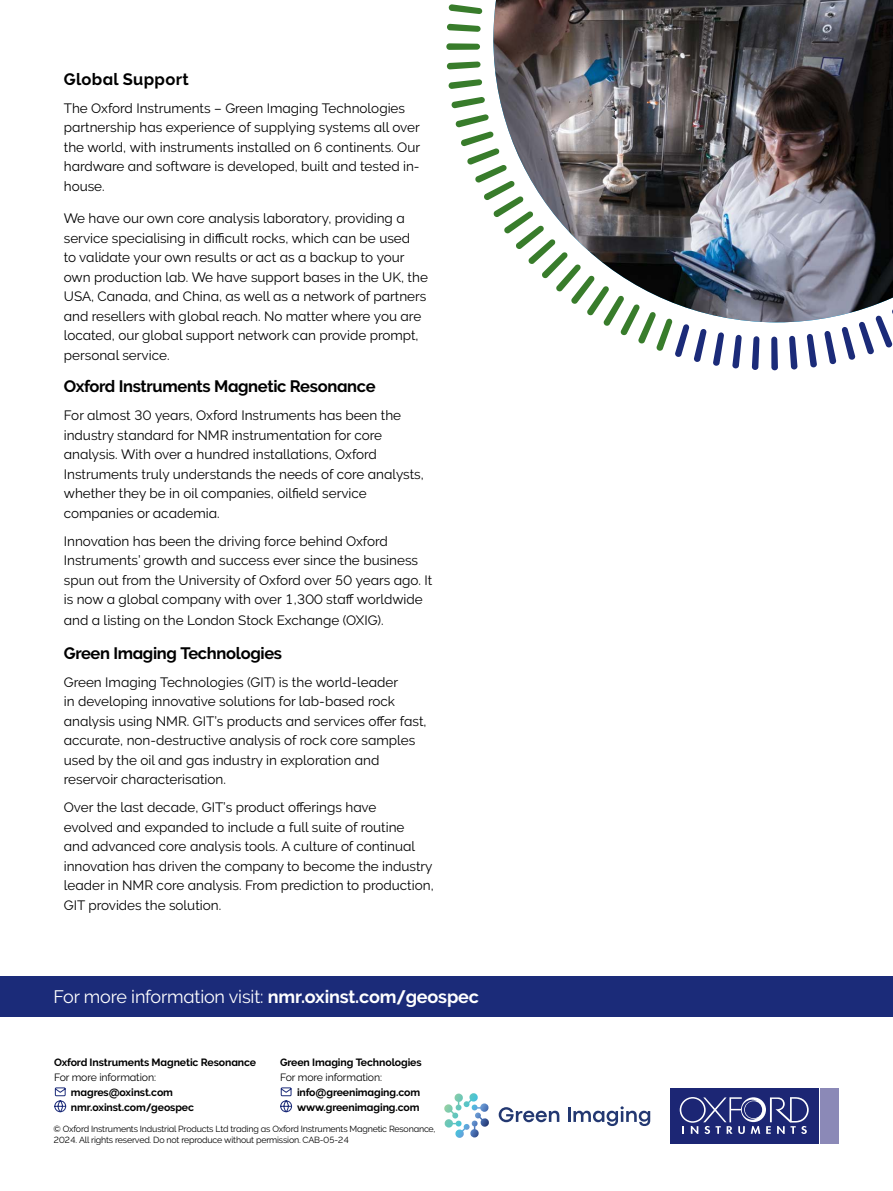
<style>
.page{position:relative;width:893px;height:1191px;background:#fff}
.page>*{position:absolute;margin:0;border:0;box-sizing:border-box;transform-origin:0 0}
.t1{font:18px "Oxford Raleway Regular";letter-spacing:-.01em;color:#fff}
.t2{font:16.5px "Oxford Raleway Bold";letter-spacing:-.02em;color:#000}
.t3{font:16.5px "Oxford Raleway Bold";letter-spacing:.02em;color:#000}
.t4{font:13.5px/19.5px "Oxford Raleway Regular";color:#000}
.t5{font:10.5px/15px "Oxford Raleway Bold";letter-spacing:-.01em;color:#000}
.t6{font:10.5px "Oxford Raleway Regular";letter-spacing:-.01em;color:#000}
.t7{font:8.85px/10.6px "Oxford Raleway Regular";letter-spacing:-.02em;color:#000}
.s1{font-family:"Oxford Raleway Bold"}
</style>
<div class="page">
<img style="left:493px;top:0;width:400px;height:322px">
<svg style="left:455px;top:114px;width:252px;height:248px"></svg>
<svg style="left:451px;top:97px;width:34px;height:11px"></svg>
<svg style="left:448px;top:79px;width:34px;height:10px"></svg>
<svg style="left:447px;top:61px;width:34px;height:9px"></svg>
<div style="left:446px;top:43px;width:34px;height:7px;background:#387c2b;border-radius:3px"></div>
<svg style="left:447px;top:24px;width:34px;height:8px"></svg>
<svg style="left:449px;top:4px;width:33px;height:10px"></svg>
<svg style="left:824px;top:308px;width:69px;height:56px"></svg>
<svg style="left:807px;top:334px;width:10px;height:33px"></svg>
<svg style="left:789px;top:336px;width:9px;height:34px"></svg>
<svg style="left:771px;top:337px;width:7px;height:33px"></svg>
<svg style="left:752px;top:336px;width:7px;height:34px"></svg>
<svg style="left:732px;top:335px;width:10px;height:33px"></svg>
<svg style="left:713px;top:332px;width:11px;height:34px"></svg>
<div style="left:0;top:976px;width:893px;height:40px;background:#1b2b79"></div>
<svg style="left:280px;top:1087px;width:12px;height:25px"></svg>
<svg style="left:54px;top:1087px;width:12px;height:25px"></svg>
<div style="left:668px;top:1086px;width:173px;height:59px;background:linear-gradient(to bottom,#1c2674,#1c2674)"></div>
<div style="left:670px;top:1087px;width:148px;height:56px;background:#1c2674"></div>
<div style="left:820px;top:1087px;width:19px;height:56px;background:#8b89b7"></div>
<svg style="left:679px;top:1097px;width:130px;height:37px"></svg>
<svg style="left:499px;top:1107px;width:60px;height:15px"></svg>
<svg style="left:568px;top:1106px;width:82px;height:20px"></svg>
<svg style="left:444px;top:1093px;width:45px;height:44px"></svg>
<p class="t3" style="left:64px;top:70px;width:126px">Global Support</p>
<p class="t4" style="left:64px;top:98px;width:358px">The Oxford Instruments – Green Imaging Technologies partnership has experience of supplying systems all over the world, with instruments installed on 6 continents. Our hardware and software is developed, built and tested in&shy;house.</p>
<p class="t4" style="left:64px;top:209px;width:366px">We have our own core analysis laboratory, providing a service specialising in difficult rocks, which can be used<br>to validate your own results or act as a backup to your own production lab. We have support bases in the UK, the USA, Canada, and China, as well as a network of partners and resellers with global reach. No matter where you are located, our global support network can provide prompt, personal service.</p>
<p class="t2" style="left:64px;top:377px;width:313px">Oxford Instruments Magnetic Resonance</p>
<p class="t4" style="left:64px;top:405px;width:362px">For almost 30 years, Oxford Instruments has been the industry standard for NMR instrumentation for core analysis. With over a hundred installations, Oxford Instruments truly understands the needs of core analysts, whether they be in oil companies, oilfield service companies or academia.</p>
<p class="t4" style="left:64px;top:531px;width:370px">Innovation has been the driving force behind Oxford Instruments’ growth and success ever since the business spun out from the University of Oxford over 50 years ago. It is now a global company with over 1,300 staff worldwide</p>
<p class="t4" style="left:64px;top:610px;width:321px">and a listing on the London Stock Exchange (OXIG).</p>
<p class="t2" style="left:64px;top:643px;width:220px">Green Imaging Technologies</p>
<p class="t4" style="left:64px;top:672px;width:364px">Green Imaging Technologies (GIT) is the world-leader<br>in developing innovative solutions for lab-based rock analysis using NMR. GIT’s products and services offer fast, accurate, non-destructive analysis of rock core samples used by the oil and gas industry in exploration and reservoir characterisation.</p>
<p class="t4" style="left:64px;top:798px;width:371px">Over the last decade, GIT’s product offerings have<br>evolved and expanded to include a full suite of routine<br>and advanced core analysis tools. A culture of continual innovation has driven the company to become the industry leader in NMR core analysis. From prediction to production, GIT provides the solution.</p>
<h1 class="t1" style="left:54px;top:985px;width:427px">For more information visit: <span class="s1">nmr.oxinst.com/geospec</span></h1>
<p class="t5" style="left:54px;top:1054px;width:204px">Oxford Instruments Magnetic Resonance</p>
<p class="t6" style="left:54px;top:1070px;width:103px">For more information:</p>
<p class="t5" style="left:71px;top:1084px;width:125px">magres@oxinst.com nmr.oxinst.com/geospec</p>
<p class="t5" style="left:280px;top:1054px;width:143px">Green Imaging Technologies</p>
<p class="t6" style="left:280px;top:1070px;width:103px">For more information:</p>
<p class="t5" style="left:297px;top:1084px;width:125px">info@greenimaging.com www.greenimaging.com</p>
<p class="t7" style="left:54px;top:1123px;width:384px">© Oxford Instruments Industrial Products Ltd trading as Oxford Instruments Magnetic Resonance,<br>2024. All rights reserved. Do not reproduce without permission. CAB-05-24</p>
</div>
